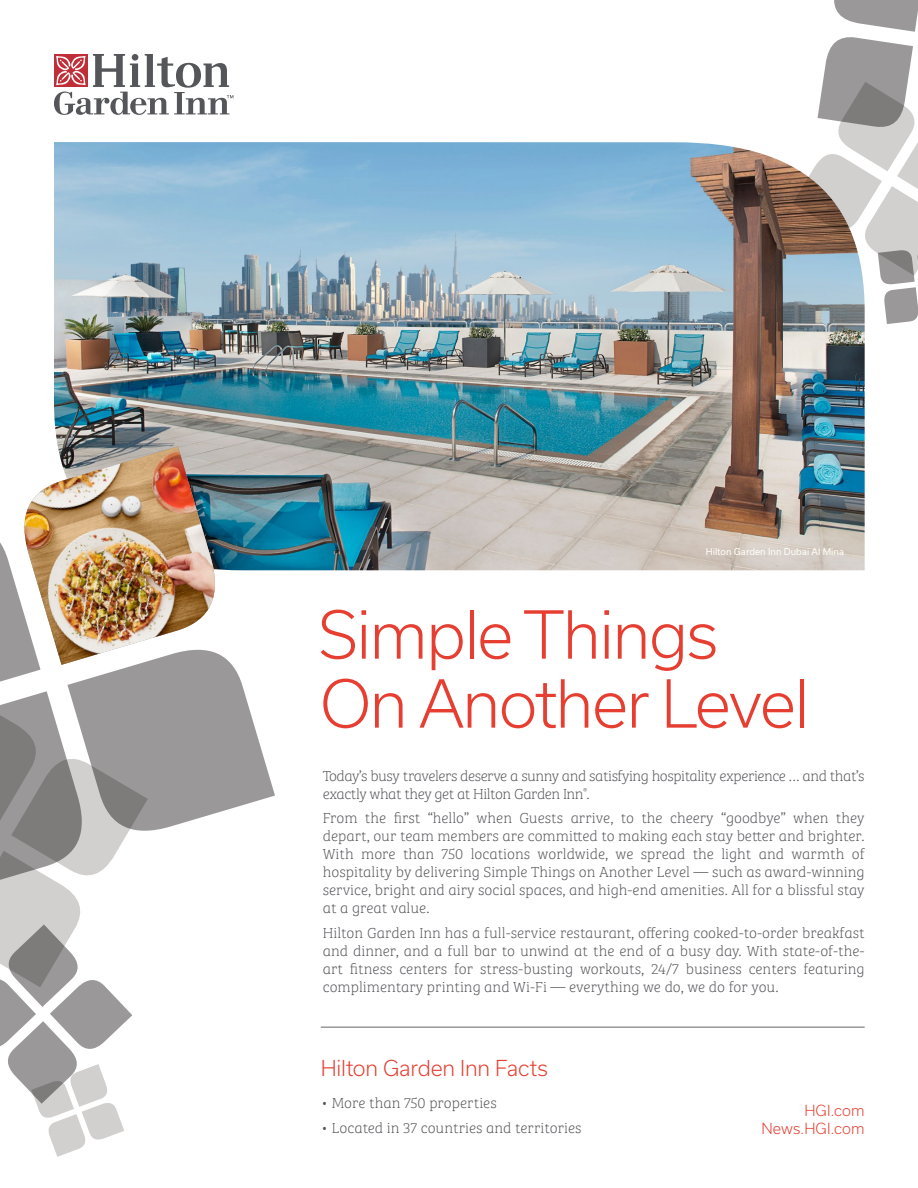
<style>
.page{position:relative;width:918px;height:1188px;background:#fff}
.page>*{position:absolute;margin:0;border:0;box-sizing:border-box;transform-origin:0 0}
.t1{font:300 63px/69px "Usual";letter-spacing:-.025em;color:#e63e30}
.t2{font:300 21px "Usual";letter-spacing:-.01em;color:#e63e30}
.t3{font:15px/18px "Bree Serif Th";letter-spacing:-.01em;color:#55565a;text-align:justify}
.t4{font:15px/18px "Bree Serif Th";letter-spacing:-.03em;color:#55565a}
.t5{font:300 14.7px/17.5px "Usual";letter-spacing:.005em;color:#e63e30;text-align:right}
.t6{font:9px "Usual";color:#fffef9}
</style>
<div class="page">
<svg style="left:54px;top:54px;width:179px;height:61px"></svg>
<img style="left:54px;top:142px;width:811px;height:428px">
<img style="left:25px;top:446px;width:197px;height:71px">
<svg style="left:792px;top:0;width:126px;height:324px"></svg>
<hr style="left:321px;top:1026px;width:544px;height:2px;background:#9a9899">
<svg style="left:0;top:517px;width:275px;height:640px"></svg>
<p class="t6" style="left:706px;top:546px;width:140px">Hilton Garden Inn Dubai Al Mina</p>
<h1 class="t1" style="left:319px;top:601px;width:492px">Simple Things<br>On Another Level</h1>
<p class="t4" style="left:323px;top:766px;width:543px">Today’s busy travelers deserve a sunny and satisfying hospitality experience … and that’s exactly what they get at Hilton Garden Inn<sup>®</sup>.</p>
<p class="t3" style="left:323px;top:808px;width:543px">From the first “hello” when Guests arrive, to the cheery “goodbye” when they depart, our team members are committed to making each stay better and brighter.<br>With more than 750 locations worldwide, we spread the light and warmth of hospitality by delivering Simple Things on Another Level — such as award-winning service, bright and airy social spaces, and high-end amenities. All for a blissful stay at a great value.</p>
<p class="t3" style="left:323px;top:923px;width:543px">Hilton Garden Inn has a full-service restaurant, offering cooked-to-order breakfast and dinner, and a full bar to unwind at the end of a busy day. With state-of-the&shy;art fitness centers for stress-busting workouts, 24/7 business centers featuring complimentary printing and Wi-Fi — everything we do, we do for you.</p>
<h2 class="t2" style="left:321px;top:1056px;width:229px">Hilton Garden Inn Facts</h2>
<p class="t3" style="left:321px;top:1093px;width:178px">• More than 750 properties</p>
<p class="t3" style="left:321px;top:1118px;width:262px">• Located in 37 countries and territories</p>
<p class="t5" style="left:761px;top:1102px;width:105px">HGI.com<br>News.HGI.com</p>
</div>
